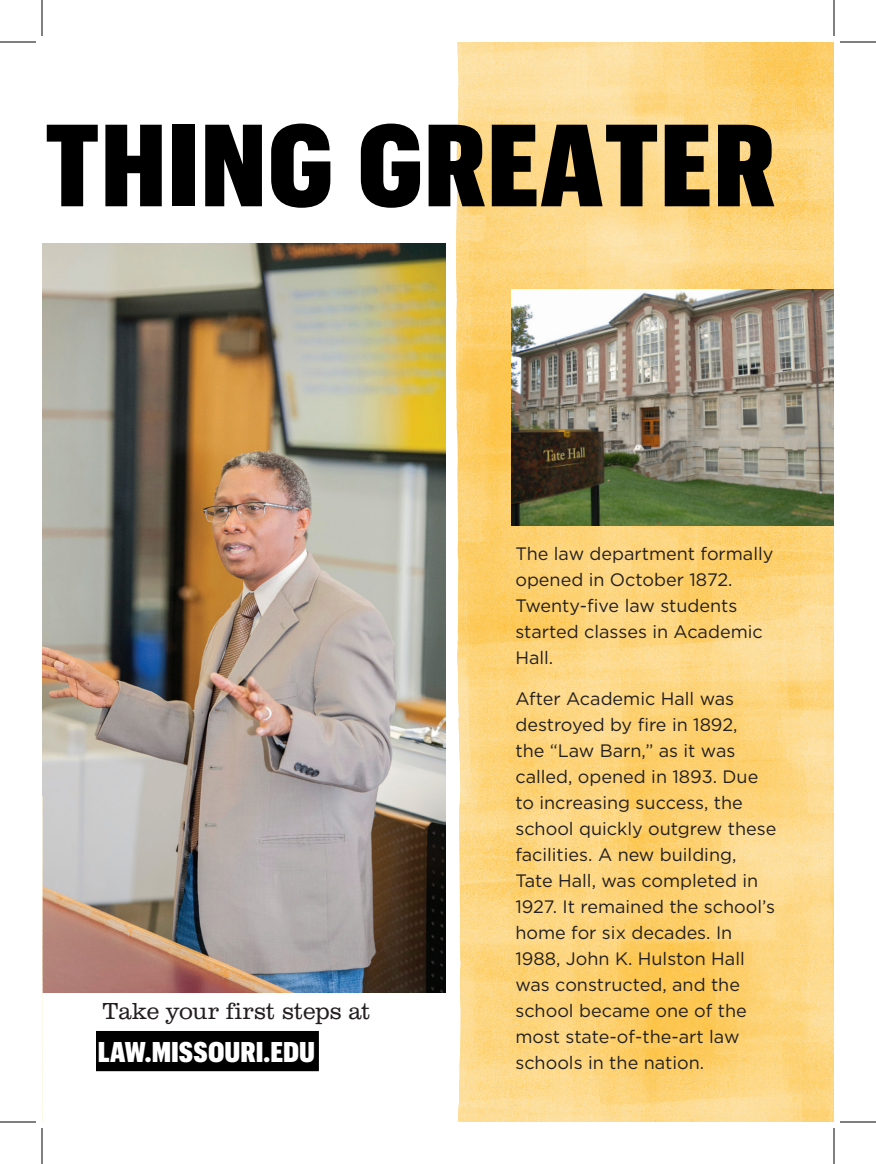
<style>
.page{position:relative;width:876px;height:1164px;background:#fff}
.page>*{position:absolute;margin:0;border:0;box-sizing:border-box;transform-origin:0 0}
.t1{font:900 114px "Graphik Cond";letter-spacing:.01em;color:#000}
.head{font:900 28px "Graphik Cond";color:#fff}
.head-2{font:300 24px "Clarendon URW";letter-spacing:-.005em;color:#231f20}
.Body_Copy{font:18px/26px "Gotham";color:#231f20}
</style>
<div class="page">
<img style="left:42px;top:244px;width:403px;height:748px">
<img style="left:42px;top:797px;width:1px;height:325px">
<svg style="left:457px;top:42px;width:377px;height:1080px;background:#fcd57e"></svg>
<img style="left:456px;top:42px;width:3px;height:688px">
<div style="left:96px;top:1031px;width:223px;height:40px;background:#000"></div>
<img style="left:511px;top:290px;width:323px;height:236px">
<hr style="left:0;top:42px;width:36px;height:1px;background:#000">
<hr style="left:840px;top:42px;width:36px;height:1px;background:#000">
<hr style="left:0;top:1122px;width:36px;height:1px;background:#000">
<hr style="left:840px;top:1122px;width:36px;height:1px;background:#000">
<hr style="left:42px;top:0;width:1px;height:36px;background:#000">
<hr style="left:42px;top:1128px;width:1px;height:36px;background:#000">
<hr style="left:834px;top:0;width:1px;height:36px;background:#000">
<hr style="left:834px;top:1128px;width:1px;height:36px;background:#000">
<h1 class="t1" style="left:-10px;top:81px;width:787px">ETHING GREATER</h1>
<p class="head-2" style="left:103px;top:997px;width:270px">Take your first steps at</p>
<p class="head" style="left:98px;top:1031px;width:219px">LAW.MISSOURI.EDU</p>
<p class="Body_Copy" style="left:515px;top:541px;width:260px">The law department formally opened in October 1872.<br>Twenty-five law students started classes in Academic<br>Hall.</p>
<p class="Body_Copy" style="left:515px;top:686px;width:263px">After Academic Hall was destroyed by fire in 1892,<br>the “Law Barn,” as it was called, opened in 1893. Due to increasing success, the school quickly outgrew these facilities. A new building,<br>Tate Hall, was completed in<br>1927. It remained the school’s home for six decades. In<br>1988, John K. Hulston Hall was constructed, and the school became one of the most state-of-the-art law schools in the nation.</p>
</div>
